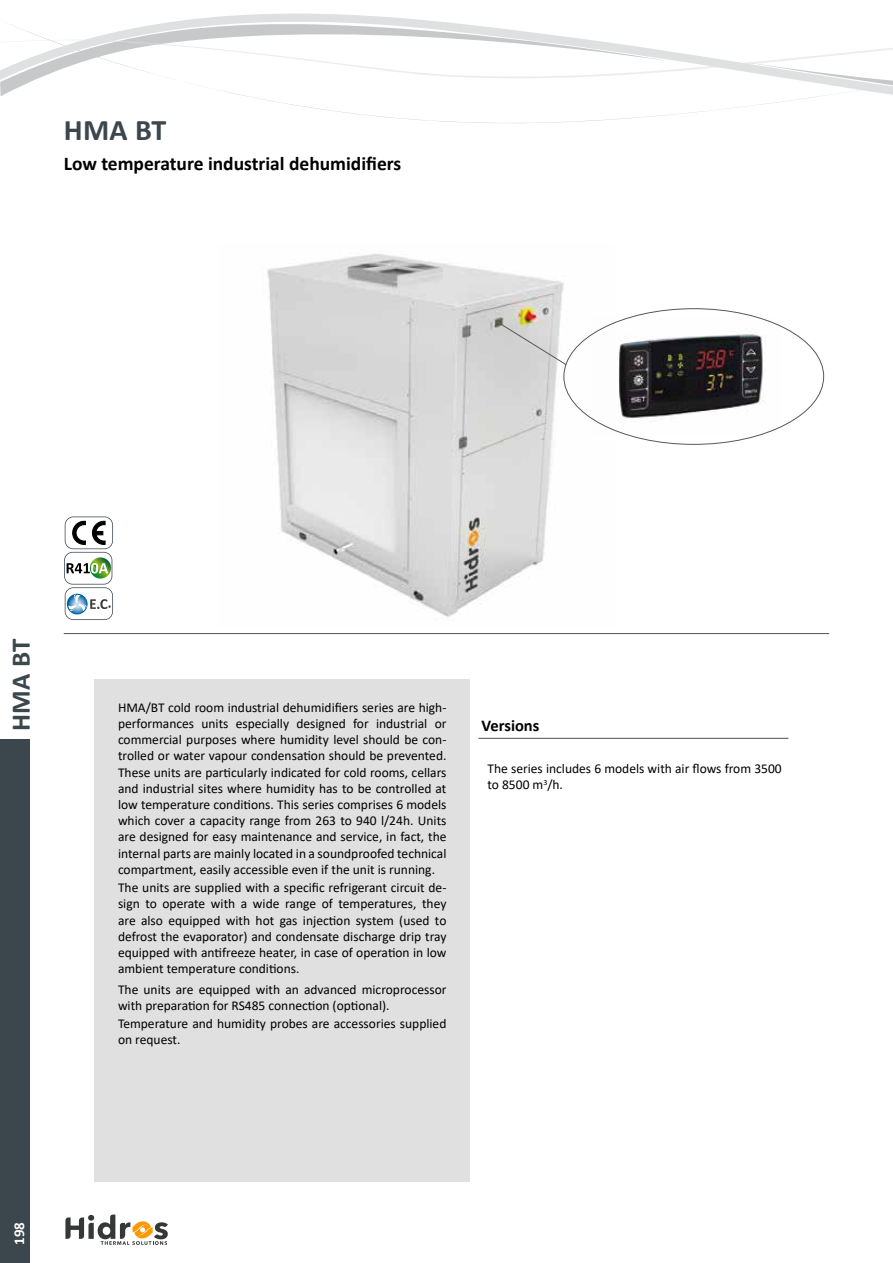
<style>
.page{position:relative;width:893px;height:1263px;background:#fff}
.page>*{position:absolute;margin:0;border:0;box-sizing:border-box;transform-origin:0 0}
.t1{font:700 30px "Calibri";color:#3c464d}
.t2{font:700 27px "Calibri";color:#3c464d}
.t3{font:700 19.5px "Calibri";color:#000}
.t4{font:700 16.5px "Calibri";color:#000}
.t5{font:700 15px "Calibri";color:#fff}
.t6{font:13.5px/16.2px "Calibri";color:#000}
</style>
<div class="page">
<div style="left:0;top:739px;width:30px;height:524px;background:#3c464d"></div>
<hr style="left:478px;top:738px;width:310px;height:1px;background:#58585a">
<hr style="left:64px;top:633px;width:765px;height:1px;background:#58585a">
<svg style="left:0;top:13px;width:893px;height:111px"></svg>
<svg style="left:65px;top:1214px;width:103px;height:31px"></svg>
<img style="left:267px;top:254px;width:325px;height:363px">
<svg style="left:498px;top:322px;width:69px;height:44px;background:#d4d4d3"></svg>
<img style="left:592px;top:319px;width:188px;height:114px">
<svg style="left:64px;top:516px;width:49px;height:104px"></svg>
<div style="left:94px;top:679px;width:375px;height:502px;background:#e0e0e0"></div>
<h1 class="t1" style="left:64px;top:109px;width:104px">HMA BT</h1>
<h3 class="t3" style="left:64px;top:150px;width:339px">Low temperature industrial dehumidifiers</h3>
<h2 class="t2" style="left:2px;top:731px;width:94px;rotate:-90deg">HMA BT</h2>
<p class="t5" style="left:8px;top:1245px;width:24px;rotate:-90deg">198</p>
<p class="t6" style="left:118px;top:699px;width:330px;text-align:justify">HMA/BT cold room industrial dehumidifiers series are high&shy;performances units especially designed for industrial or commercial purposes where humidity level should be con&shy;trolled or water vapour condensation should be prevented.<br>These units are particularly indicated for cold rooms, cellars and industrial sites where humidity has to be controlled at low temperature conditions. This series comprises 6 models which cover a capacity range from 263 to 940 l/24h. Units are designed for easy maintenance and service, in fact, the internal parts are mainly located in a soundproofed technical compartment, easily accessible even if the unit is running.</p>
<p class="t6" style="left:118px;top:879px;width:330px;text-align:justify">The units are supplied with a specific refrigerant circuit de&shy;sign to operate with a wide range of temperatures, they are also equipped with hot gas injection system (used to defrost the evaporator) and condensate discharge drip tray equipped with antifreeze heater, in case of operation in low ambient temperature conditions.</p>
<p class="t6" style="left:118px;top:981px;width:330px">The units are equipped with an advanced microprocessor with preparation for RS485 connection (optional).</p>
<p class="t6" style="left:118px;top:1015px;width:330px">Temperature and humidity probes are accessories supplied on request.</p>
<p class="t4" style="left:482px;top:713px;width:59px">Versions</p>
<p class="t6" style="left:488px;top:760px;width:296px">The series includes 6 models with air flows from 3500 to 8500 m<sup>3</sup>/h.</p>
</div>
